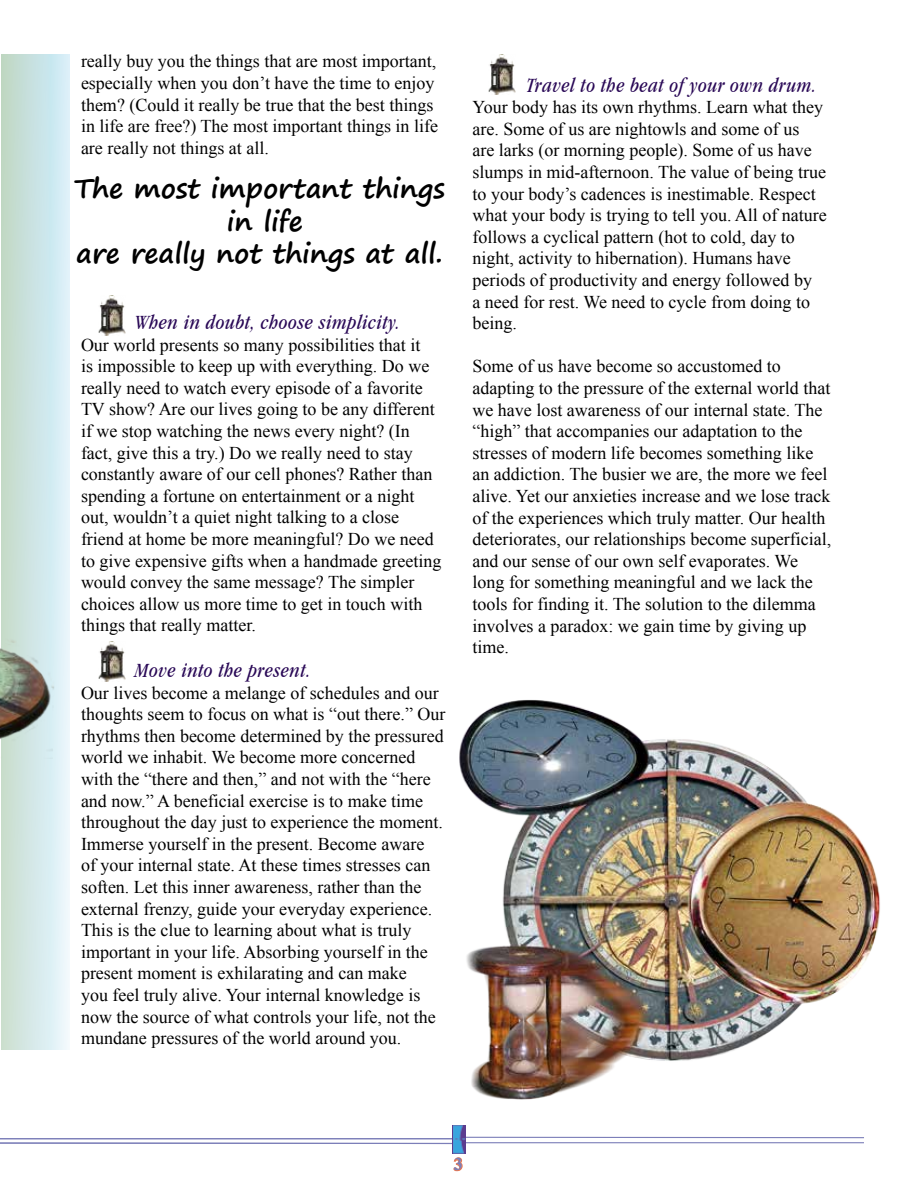
<style>
.page{position:relative;width:918px;height:1188px;background:#fff}
.page>*{position:absolute;margin:0;border:0;box-sizing:border-box;transform-origin:0 0}
.t1{font:700 27px/32.4px "Segoe Print";color:#000;text-align:center}
.t2{font:italic condensed 21px "Garamond IT Cby BT";letter-spacing:.025em;color:#290856}
.t3{font:18px/21.6px "Times New Roman";color:#000}
.t4{font:700 18px "Times New Roman";color:#7c7fb9}
</style>
<div class="page">
<svg style="left:2px;top:54px;width:67px;height:996px;background:#d1e7e5"></svg>
<img style="left:459px;top:700px;width:421px;height:400px">
<img style="left:0;top:558px;width:56px;height:201px">
<img style="left:98px;top:296px;width:27px;height:39px">
<img style="left:98px;top:642px;width:27px;height:39px">
<img style="left:488px;top:55px;width:27px;height:39px">
<svg style="left:453px;top:1157px;width:10px;height:15px"></svg>
<hr style="left:0;top:1138px;width:454px;height:1px;background:#7c7fb9">
<svg style="left:0;top:1142px;width:452px;height:3px"></svg>
<hr style="left:459px;top:1137px;width:405px;height:1px;background:#7c7fb9">
<hr style="left:459px;top:1142px;width:405px;height:1px;background:#7c7fb9">
<img style="left:452px;top:1126px;width:14px;height:27px">
<p class="t3" style="left:81px;top:50px;width:359px">really buy you the things that are most important, especially when you don’t have the time to enjoy them? (Could it really be true that the best things in life are free?) The most important things in life are really not things at all.</p>
<h1 class="t1" style="left:74px;top:172px;width:372px">The most important things in life<br>are really not things at all.</h1>
<p class="t2" style="left:135px;top:310px;width:267px">When in doubt, choose simplicity.</p>
<p class="t3" style="left:81px;top:333px;width:362px">Our world presents so many possibilities that it<br>is impossible to keep up with everything. Do we really need to watch every episode of a favorite TV show? Are our lives going to be any different if we stop watching the news every night? (In fact, give this a try.) Do we really need to stay constantly aware of our cell phones? Rather than spending a fortune on entertainment or a night out, wouldn’t a quiet night talking to a close friend at home be more meaningful? Do we need to give expensive gifts when a handmade greeting would convey the same message? The simpler choices allow us more time to get in touch with things that really matter.</p>
<p class="t2" style="left:135px;top:658px;width:178px">Move into the present.</p>
<p class="t3" style="left:81px;top:681px;width:366px">Our lives become a melange of schedules and our thoughts seem to focus on what is “out there.” Our rhythms then become determined by the pressured world we inhabit. We become more concerned with the “there and then,” and not with the “here and now.” A beneficial exercise is to make time throughout the day just to experience the moment.<br>Immerse yourself in the present. Become aware<br>of your internal state. At these times stresses can soften. Let this inner awareness, rather than the external frenzy, guide your everyday experience.<br>This is the clue to learning about what is truly important in your life. Absorbing yourself in the present moment is exhilarating and can make<br>you feel truly alive. Your internal knowledge is now the source of what controls your life, not the mundane pressures of the world around you.</p>
<p class="t2" style="left:526px;top:73px;width:292px">Travel to the beat of your own drum.</p>
<p class="t3" style="left:472px;top:96px;width:356px">Your body has its own rhythms. Learn what they are. Some of us are nightowls and some of us<br>are larks (or morning people). Some of us have slumps in mid-afternoon. The value of being true to your body’s cadences is inestimable. Respect what your body is trying to tell you. All of nature follows a cyclical pattern (hot to cold, day to night, activity to hibernation). Humans have periods of productivity and energy followed by<br>a need for rest. We need to cycle from doing to being.</p>
<p class="t3" style="left:472px;top:355px;width:360px">Some of us have become so accustomed to adapting to the pressure of the external world that we have lost awareness of our internal state. The “high” that accompanies our adaptation to the stresses of modern life becomes something like an addiction. The busier we are, the more we feel alive. Yet our anxieties increase and we lose track of the experiences which truly matter. Our health deteriorates, our relationships become superficial, and our sense of our own self evaporates. We long for something meaningful and we lack the tools for finding it. The solution to the dilemma involves a paradox: we gain time by giving up time.</p>
<p class="t4" style="left:454px;top:1151px;width:10px">3</p>
</div>
